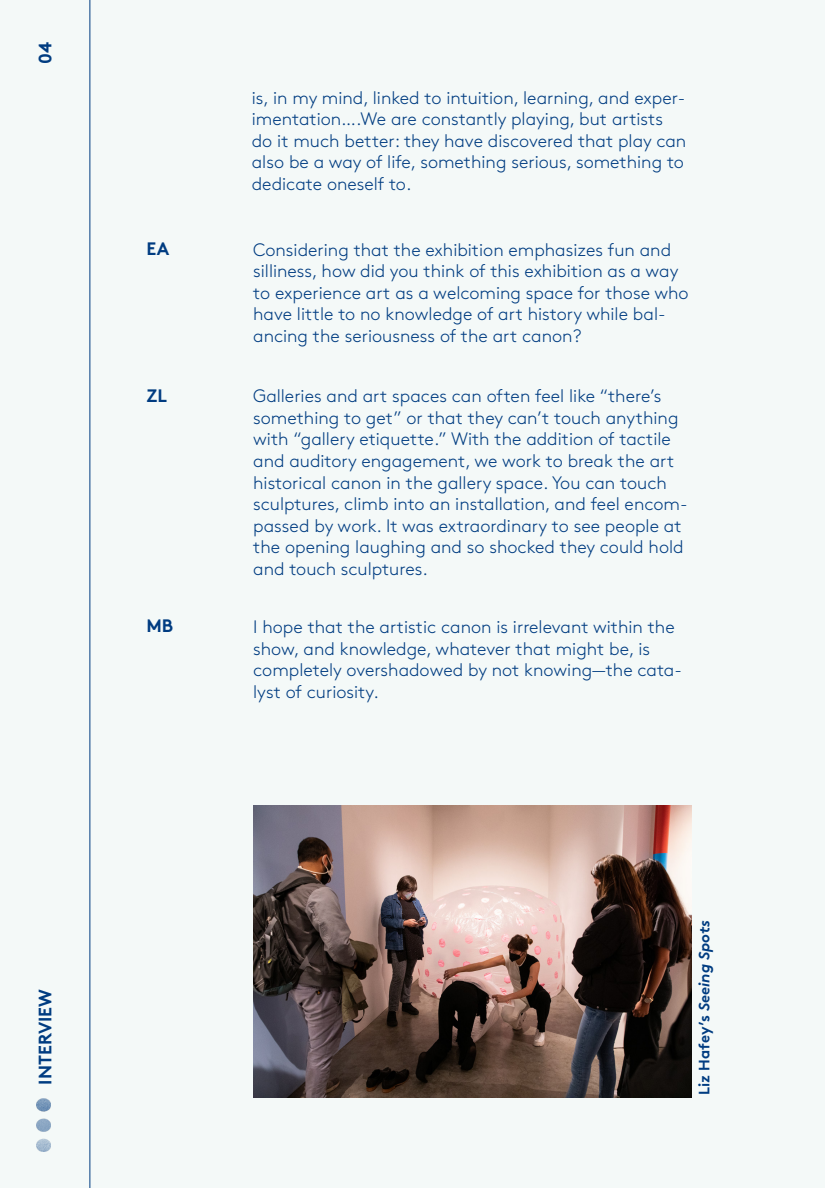
<style>
.page{position:relative;width:825px;height:1188px;background:#f4f9f8}
.page>*{position:absolute;margin:0;border:0;box-sizing:border-box;transform-origin:0 0}
.t1{font:300 18px/21.6px "Brown";color:#003c81}
.t2{font:700 18px "Brown";color:#003c81}
.t3{font:italic 700 15px "Brown";letter-spacing:-.005em;color:#003c81}
.s1{font-style:normal}
</style>
<div class="page">
<hr style="left:90px;top:0;width:1px;height:1188px;background:#003c81">
<img style="left:37px;top:1098px;width:13px;height:54px">
<img style="left:253px;top:806px;width:438px;height:292px">
<p class="t2" style="left:31px;top:64px;width:23px;rotate:-90deg">04</p>
<p class="t2" style="left:31px;top:1084px;width:97px;rotate:-90deg">INTERVIEW</p>
<p class="t1" style="left:252px;top:85px;width:436px">is, in my mind, linked to intuition, learning, and exper&shy;imentation….We are constantly playing, but artists do it much better: they have discovered that play can also be a way of life, something serious, something to dedicate oneself to.</p>
<p class="t2" style="left:146px;top:234px;width:24px">EA</p>
<p class="t1" style="left:253px;top:237px;width:437px">Considering that the exhibition emphasizes fun and silliness, how did you think of this exhibition as a way to experience art as a welcoming space for those who have little to no knowledge of art history while bal&shy;ancing the seriousness of the art canon?</p>
<p class="t2" style="left:146px;top:381px;width:22px">ZL</p>
<p class="t1" style="left:253px;top:384px;width:436px">Galleries and art spaces can often feel like “there’s something to get” or that they can’t touch anything with “gallery etiquette.” With the addition of tactile and auditory engagement, we work to break the art historical canon in the gallery space. You can touch sculptures, climb into an installation, and feel encom&shy;passed by work. It was extraordinary to see people at the opening laughing and so shocked they could hold and touch sculptures.</p>
<p class="t2" style="left:146px;top:611px;width:28px">MB</p>
<p class="t1" style="left:253px;top:615px;width:430px">I hope that the artistic canon is irrelevant within the show, and knowledge, whatever that might be, is completely overshadowed by not knowing—the cata&shy;lyst of curiosity.</p>
<p class="t3" style="left:692px;top:1095px;width:176px;rotate:-90deg"><span class="s1">Liz Hafey’s</span> Seeing Spots</p>
</div>
